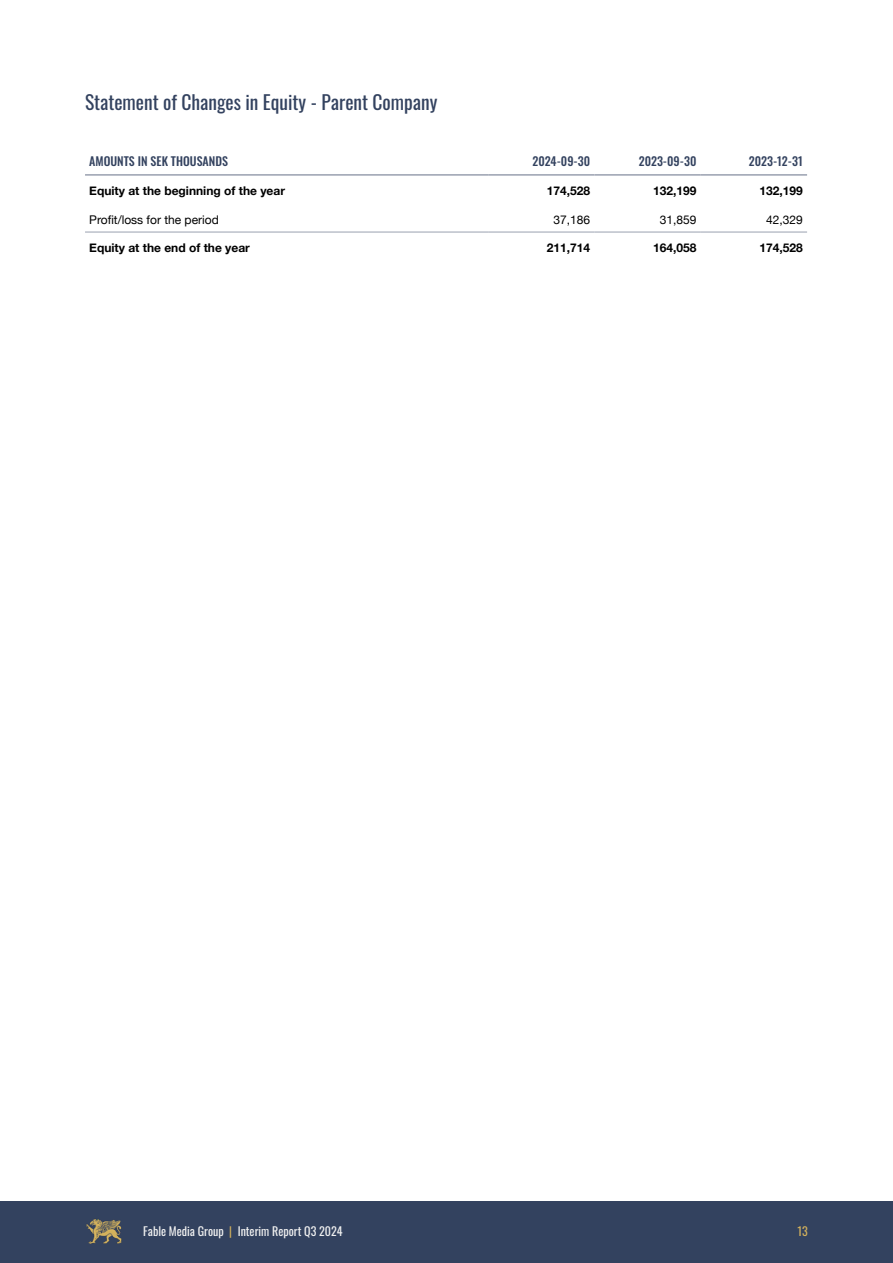
<style>
.page{position:relative;width:893px;height:1263px;background:#fff}
.page>*{position:absolute;margin:0;border:0;box-sizing:border-box;transform-origin:0 0}
.t1{font:19.5px "Oswald";color:#33425f}
.t2{font:700 12px "Helvetica Neue";color:#000}
.t3{font:500 12px "Oswald";color:#33425f}
.t4{font:12px "Helvetica Neue";color:#000}
.t5{font:12px "Oswald";color:#f1f1f1}
.t6{font:12px "Oswald";color:#d3b15c}
.s1{color:#d3b15c}
</style>
<div class="page">
<hr style="left:85px;top:174px;width:403px;height:2px;background:#99a0af">
<hr style="left:488px;top:174px;width:106px;height:2px;background:#99a0af">
<hr style="left:594px;top:174px;width:107px;height:2px;background:#99a0af">
<hr style="left:701px;top:174px;width:106px;height:2px;background:#99a0af">
<hr style="left:85px;top:232px;width:403px;height:1px;background:#99a0af">
<hr style="left:488px;top:232px;width:106px;height:1px;background:#99a0af">
<hr style="left:594px;top:232px;width:107px;height:1px;background:#99a0af">
<hr style="left:701px;top:232px;width:106px;height:1px;background:#99a0af">
<div style="left:0;top:1202px;width:893px;height:61px;background:#33425f"></div>
<img style="left:86px;top:1219px;width:36px;height:25px">
<h1 class="t1" style="left:85px;top:84px;width:354px">Statement of Changes in Equity - Parent Company</h1>
<p class="t3" style="left:89px;top:155px;width:140px">AMOUNTS IN SEK THOUSANDS</p>
<p class="t3" style="left:532px;top:155px;width:59px">2024-09-30</p>
<p class="t3" style="left:639px;top:155px;width:59px">2023-09-30</p>
<p class="t3" style="left:749px;top:155px;width:56px">2023-12-31</p>
<p class="t2" style="left:89px;top:181px;width:197px">Equity at the beginning of the year</p>
<p class="t2" style="left:547px;top:181px;width:45px">174,528</p>
<p class="t2" style="left:653px;top:181px;width:45px">132,199</p>
<p class="t2" style="left:759px;top:181px;width:45px">132,199</p>
<p class="t4" style="left:89px;top:211px;width:131px">Profit/loss for the period</p>
<p class="t4" style="left:553px;top:211px;width:38px">37,186</p>
<p class="t4" style="left:660px;top:211px;width:38px">31,859</p>
<p class="t4" style="left:766px;top:211px;width:38px">42,329</p>
<p class="t2" style="left:89px;top:239px;width:162px">Equity at the end of the year</p>
<p class="t2" style="left:547px;top:239px;width:45px">211,714</p>
<p class="t2" style="left:653px;top:239px;width:45px">164,058</p>
<p class="t2" style="left:759px;top:239px;width:45px">174,528</p>
<p class="t5" style="left:143px;top:1220px;width:201px">Fable Media Group <span class="s1">|</span> Interim Report Q3 2024</p>
<p class="t6" style="left:797px;top:1221px;width:12px">13</p>
</div>
